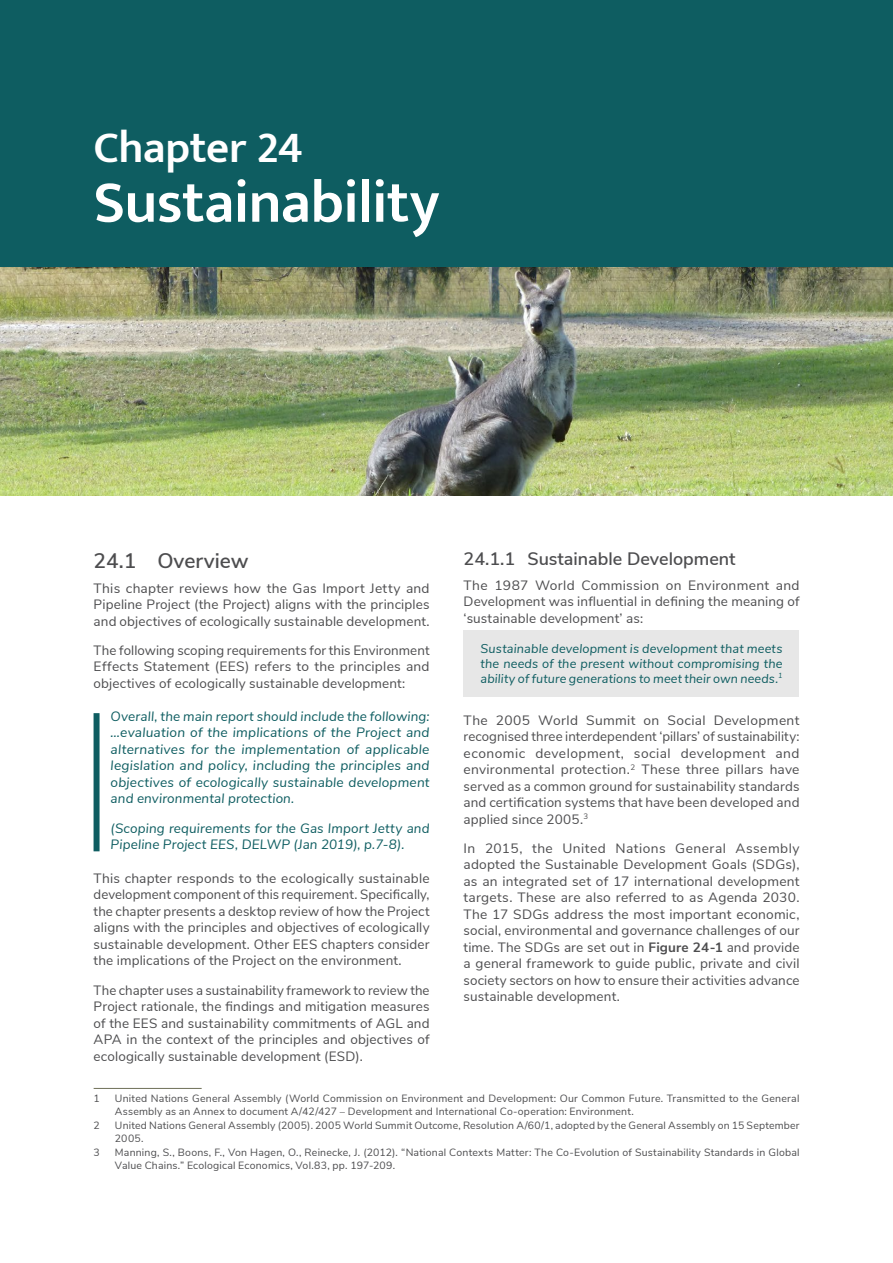
<style>
.page{position:relative;width:893px;height:1263px;background:#fff}
.page>*{position:absolute;margin:0;border:0;box-sizing:border-box;transform-origin:0 0}
.AGRI_HEADING{font:600 60px "Mukta";letter-spacing:-.015em;color:#fff}
.AGRI_HEADING-2{font:600 45px "Mukta";letter-spacing:-.01em;color:#fff}
.t1{font:600 21px "Nunito Sans";color:#4d4d4f}
.t2{font:600 18px "Nunito Sans";color:#4d4d4f}
.Body_9_11{font:13.5px/16.5px "Nunito Sans";letter-spacing:.01em;color:#4d4d4f;text-align:justify}
.EES{font:italic 13.5px/16.5px "Nunito Sans";letter-spacing:.01em;color:#0e5d61;text-align:justify}
.Pull-out_Regular_8_5{font:italic 12.75px/15px "Nunito Sans";letter-spacing:.01em;color:#0e5d61;text-align:justify}
.Pull-out_Regular_8_5-2{font:10.5px/13.5px "Nunito Sans";letter-spacing:.02em;color:#4d4d4f}
.s1{font-weight:700}
</style>
<div class="page">
<div style="left:0;top:0;width:893px;height:268px;background:#0e5d61"></div>
<img style="left:0;top:268px;width:893px;height:227px">
<div style="left:463px;top:631px;width:336px;height:66px;background:#e7e7e7"></div>
<hr style="left:94px;top:1088px;width:108px;height:1px;background:#6f7058">
<div style="left:94px;top:713px;width:6px;height:138px;background:#0e5d61"></div>
<h1 class="AGRI_HEADING-2" style="left:94px;top:120px;width:211px">Chapter 24</h1>
<h1 class="AGRI_HEADING" style="left:94px;top:166px;width:347px">Sustainability</h1>
<p class="t1" style="left:94px;top:545px;width:156px">24.1 Overview</p>
<p class="Body_9_11" style="left:94px;top:579px;width:337px">This chapter reviews how the Gas Import Jetty and Pipeline Project (the Project) aligns with the principles and objectives of ecologically sustainable development.</p>
<p class="Body_9_11" style="left:94px;top:641px;width:337px">The following scoping requirements for this Environment Effects Statement (EES) refers to the principles and objectives of ecologically sustainable development:</p>
<p class="EES" style="left:111px;top:707px;width:320px">Overall, the main report should include the following: …evaluation of the implications of the Project and alternatives for the implementation of applicable legislation and policy, including the principles and objectives of ecologically sustainable development and environmental protection.</p>
<p class="EES" style="left:111px;top:819px;width:320px">(Scoping requirements for the Gas Import Jetty and<br>Pipeline Project EES, DELWP (Jan 2019), p.7-8).</p>
<p class="Body_9_11" style="left:94px;top:869px;width:337px">This chapter responds to the ecologically sustainable development component of this requirement. Specifically, the chapter presents a desktop review of how the Project aligns with the principles and objectives of ecologically sustainable development. Other EES chapters consider the implications of the Project on the environment.</p>
<p class="Body_9_11" style="left:94px;top:981px;width:337px">The chapter uses a sustainability framework to review the Project rationale, the findings and mitigation measures of the EES and sustainability commitments of AGL and APA in the context of the principles and objectives of ecologically sustainable development (ESD).</p>
<p class="t2" style="left:464px;top:545px;width:273px">24.1.1 Sustainable Development</p>
<p class="Body_9_11" style="left:464px;top:576px;width:337px">The 1987 World Commission on Environment and Development was influential in defining the meaning of ‘sustainable development’ as:</p>
<p class="Pull-out_Regular_8_5" style="left:481px;top:640px;width:303px">Sustainable development is development that meets the needs of the present without compromising the ability of future generations to meet their own needs.<sup>1</sup></p>
<p class="Body_9_11" style="left:464px;top:711px;width:337px">The 2005 World Summit on Social Development recognised three interdependent ‘pillars’ of sustainability: economic development, social development and environmental protection.<sup>2</sup> These three pillars have served as a common ground for sustainability standards and certification systems that have been developed and applied since 2005.<sup>3</sup></p>
<p class="Body_9_11" style="left:464px;top:839px;width:337px">In 2015, the United Nations General Assembly adopted the Sustainable Development Goals (SDGs), as an integrated set of 17 international development targets. These are also referred to as Agenda 2030.<br>The 17 SDGs address the most important economic, social, environmental and governance challenges of our time. The SDGs are set out in <span class="s1">Figure 24-1</span> and provide</p>
<p class="Body_9_11" style="left:464px;top:955px;width:337px">a general framework to guide public, private and civil society sectors on how to ensure their activities advance sustainable development.</p>
<p class="Pull-out_Regular_8_5-2" style="left:94px;top:1091px;width:8px">1</p>
<p class="Pull-out_Regular_8_5-2" style="left:115px;top:1091px;width:686px">United Nations General Assembly (World Commission on Environment and Development: Our Common Future. Transmitted to the General<br>Assembly as an Annex to document A/42/427 – Development and International Co-operation: Environment.</p>
<p class="Pull-out_Regular_8_5-2" style="left:94px;top:1118px;width:8px">2</p>
<p class="Pull-out_Regular_8_5-2" style="left:115px;top:1118px;width:686px">United Nations General Assembly (2005). 2005 World Summit Outcome, Resolution A/60/1, adopted by the General Assembly on 15 September<br>2005.</p>
<p class="Pull-out_Regular_8_5-2" style="left:94px;top:1145px;width:8px">3</p>
<p class="Pull-out_Regular_8_5-2" style="left:115px;top:1145px;width:686px">Manning, S., Boons, F., Von Hagen, O., Reinecke, J. (2012). “National Contexts Matter: The Co-Evolution of Sustainability Standards in Global<br>Value Chains.” Ecological Economics, Vol.83, pp. 197-209.</p>
</div>
